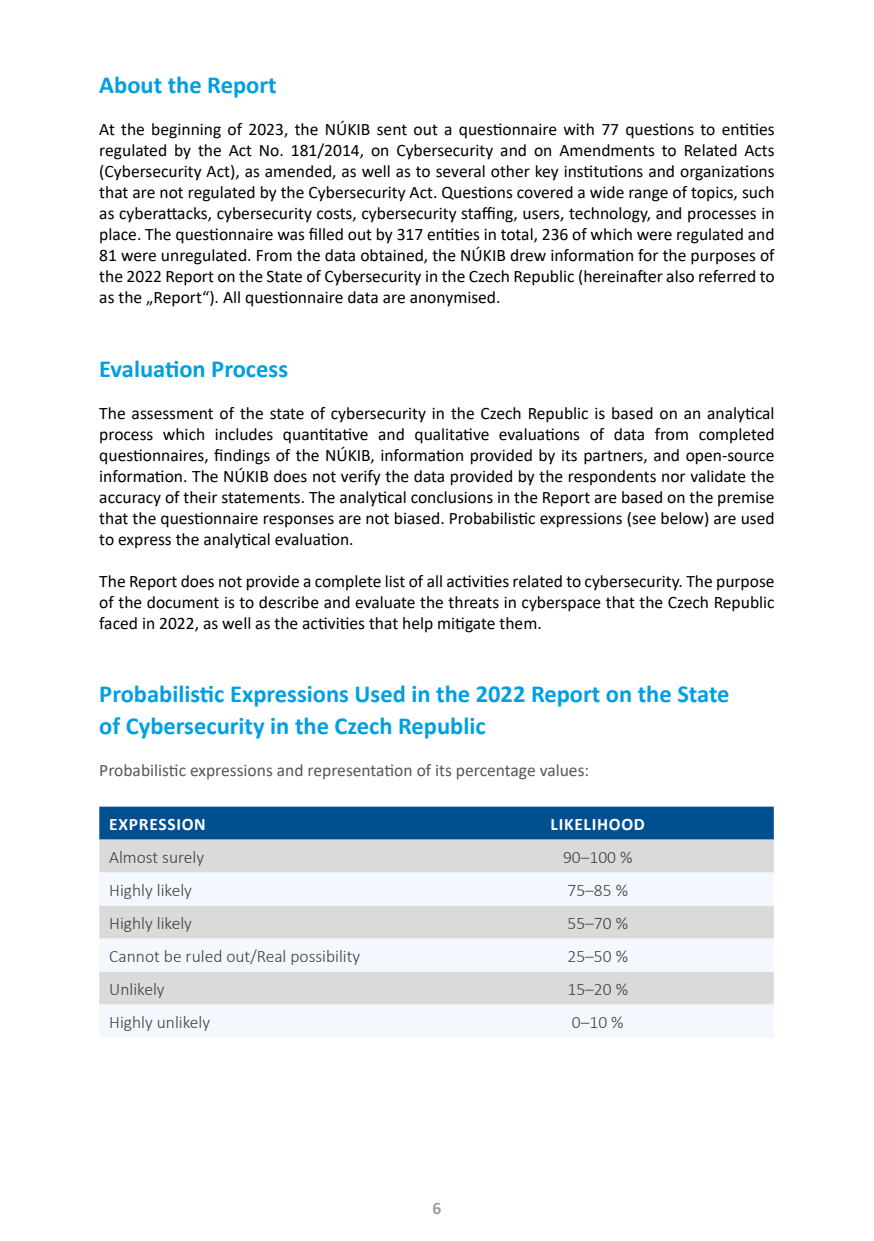
<style>
.page{position:relative;width:874px;height:1241px;background:#fff}
.page>*{position:absolute;margin:0;border:0;box-sizing:border-box;transform-origin:0 0}
.t1{font:700 24.5px/31.5px "Calibri";color:#009fe3}
.t2{font:17.5px/21px "Calibri";color:#000;text-align:justify}
.t3{font:300 17.5px "Calibri";color:#404040}
.t4{font:17.5px "Calibri";color:#575756}
.t5{font:700 17.5px "Calibri";letter-spacing:.04em;color:#fff}
.t6{font:700 17.5px "Calibri";color:#9d9d9c}
</style>
<div class="page">
<div style="left:99px;top:806px;width:674px;height:33px;background:#004f91"></div>
<div style="left:99px;top:839px;width:674px;height:33px;background:#dadada"></div>
<svg style="left:99px;top:872px;width:674px;height:165px;fill:#f3f8fe"></svg>
<h1 class="t1" style="left:99px;top:69px;width:179px">About the Report</h1>
<p class="t2" style="left:99px;top:118px;width:676px">At the beginning of 2023, the NÚKIB sent out a questionnaire with 77 questions to entities regulated by the Act No. 181/2014, on Cybersecurity and on Amendments to Related Acts (Cybersecurity Act), as amended, as well as to several other key institutions and organizations that are not regulated by the Cybersecurity Act. Questions covered a wide range of topics, such as cyberattacks, cybersecurity costs, cybersecurity staffing, users, technology, and processes in place. The questionnaire was filled out by 317 entities in total, 236 of which were regulated and 81 were unregulated. From the data obtained, the NÚKIB drew information for the purposes of the 2022 Report on the State of Cybersecurity in the Czech Republic (hereinafter also referred to as the „Report“). All questionnaire data are anonymised.</p>
<h1 class="t1" style="left:99px;top:352px;width:190px">Evaluation Process</h1>
<p class="t2" style="left:99px;top:402px;width:676px">The assessment of the state of cybersecurity in the Czech Republic is based on an analytical process which includes quantitative and qualitative evaluations of data from completed questionnaires, findings of the NÚKIB, information provided by its partners, and open-source information. The NÚKIB does not verify the data provided by the respondents nor validate the accuracy of their statements. The analytical conclusions in the Report are based on the premise that the questionnaire responses are not biased. Probabilistic expressions (see below) are used to express the analytical evaluation.</p>
<p class="t2" style="left:99px;top:570px;width:676px">The Report does not provide a complete list of all activities related to cybersecurity. The purpose of the document is to describe and evaluate the threats in cyberspace that the Czech Republic faced in 2022, as well as the activities that help mitigate them.</p>
<h1 class="t1" style="left:99px;top:678px;width:631px">Probabilistic Expressions Used in the 2022 Report on the State of Cybersecurity in the Czech Republic</h1>
<p class="t4" style="left:99px;top:757px;width:491px">Probabilistic expressions and representation of its percentage values:</p>
<p class="t5" style="left:109px;top:811px;width:98px">EXPRESSION</p>
<p class="t5" style="left:550px;top:811px;width:96px">LIKELIHOOD</p>
<p class="t3" style="left:109px;top:845px;width:96px">Almost surely</p>
<p class="t3" style="left:562px;top:845px;width:71px">90–100 %</p>
<p class="t3" style="left:109px;top:878px;width:84px">Highly likely</p>
<p class="t3" style="left:567px;top:878px;width:62px">75–85 %</p>
<p class="t3" style="left:109px;top:911px;width:84px">Highly likely</p>
<p class="t3" style="left:567px;top:911px;width:62px">55–70 %</p>
<p class="t3" style="left:109px;top:944px;width:252px">Cannot be ruled out/Real possibility</p>
<p class="t3" style="left:567px;top:944px;width:62px">25–50 %</p>
<p class="t3" style="left:109px;top:977px;width:57px">Unlikely</p>
<p class="t3" style="left:567px;top:977px;width:62px">15–20 %</p>
<p class="t3" style="left:109px;top:1010px;width:102px">Highly unlikely</p>
<p class="t3" style="left:571px;top:1010px;width:53px">0–10 %</p>
<p class="t6" style="left:432px;top:1195px;width:10px">6</p>
</div>
